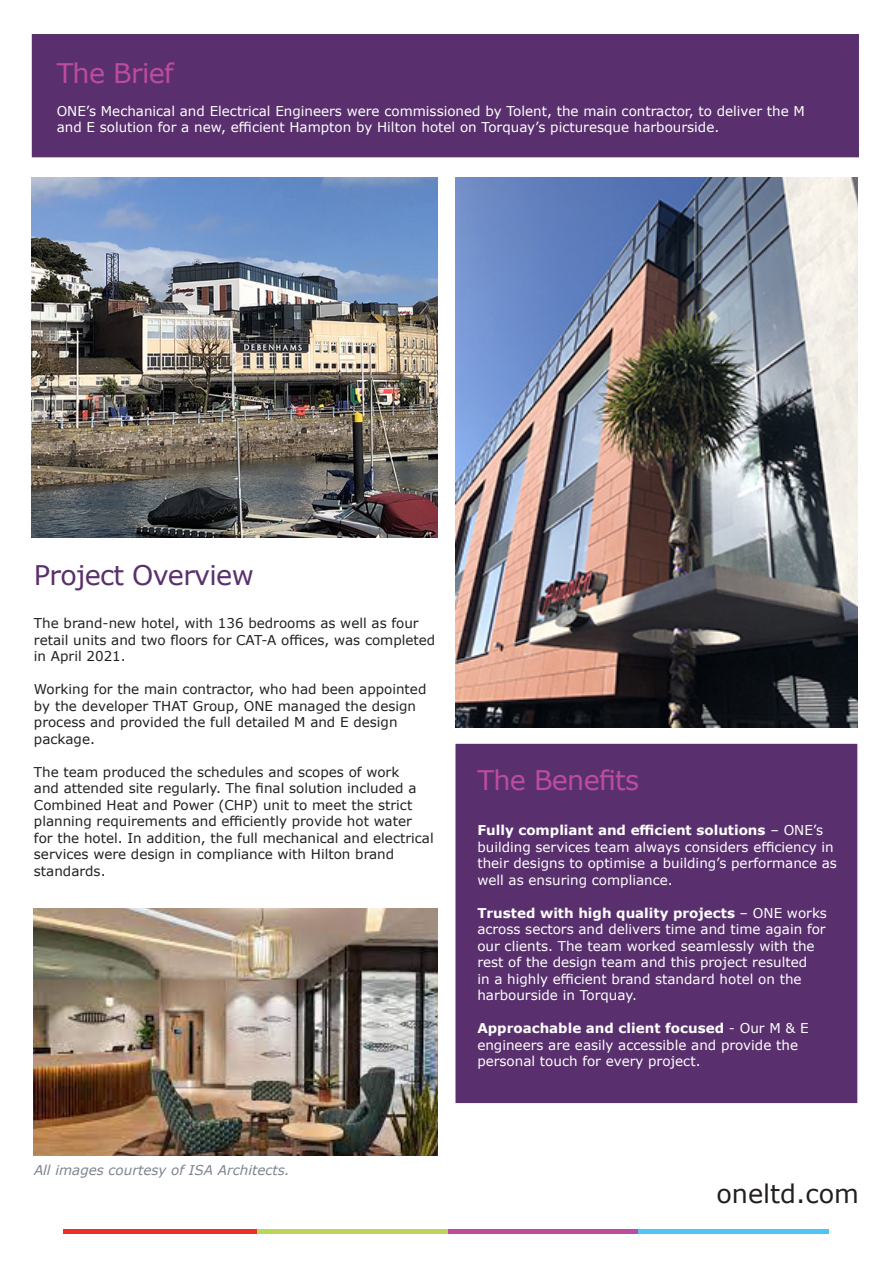
<style>
.page{position:relative;width:893px;height:1263px;background:#fff}
.page>*{position:absolute;margin:0;border:0;box-sizing:border-box;transform-origin:0 0}
.t1{font:27px "Verdana";letter-spacing:-.025em;color:#bc4c9d}
.t2{font:27px "Verdana";letter-spacing:-.025em;color:#59306d}
.t3{font:25.5px "Verdana";color:#231f20}
.t4{font:13.5px/16.5px "Verdana";color:#fff}
.t5{font:13.5px/16.5px "Verdana";color:#231f20}
.t6{font:italic 13.5px "Verdana";color:#7f848e}
.s1{font-weight:700}
</style>
<div class="page">
<div style="left:32px;top:34px;width:827px;height:123px;background:#59306d"></div>
<div style="left:455px;top:744px;width:402px;height:359px;background:#59306d"></div>
<hr style="left:64px;top:1229px;width:193px;height:4px;background:#ee2d2d">
<hr style="left:257px;top:1229px;width:191px;height:4px;background:#bcd757">
<hr style="left:448px;top:1229px;width:190px;height:4px;background:#bc4c9d">
<hr style="left:638px;top:1229px;width:191px;height:4px;background:#4cc6f2">
<img style="left:32px;top:178px;width:405px;height:359px">
<img style="left:455px;top:178px;width:402px;height:549px">
<img style="left:34px;top:908px;width:403px;height:247px">
<p class="t1" style="left:57px;top:54px;width:118px">The Brief</p>
<p class="t4" style="left:57px;top:103px;width:750px">ONE’s Mechanical and Electrical Engineers were commissioned by Tolent, the main contractor, to deliver the M and E solution for a new, efficient Hampton by Hilton hotel on Torquay’s picturesque harbourside.</p>
<p class="t2" style="left:34px;top:557px;width:221px">Project Overview</p>
<p class="t5" style="left:34px;top:615px;width:403px">The brand-new hotel, with 136 bedrooms as well as four retail units and two floors for CAT-A offices, was completed in April 2021.</p>
<p class="t5" style="left:34px;top:681px;width:394px">Working for the main contractor, who had been appointed by the developer THAT Group, ONE managed the design process and provided the full detailed M and E design package.</p>
<p class="t5" style="left:34px;top:763px;width:401px">The team produced the schedules and scopes of work<br>and attended site regularly. The final solution included a Combined Heat and Power (CHP) unit to meet the strict planning requirements and efficiently provide hot water for the hotel. In addition, the full mechanical and electrical services were design in compliance with Hilton brand standards.</p>
<p class="t6" style="left:34px;top:1161px;width:257px">All images courtesy of ISA Architects.</p>
<p class="t1" style="left:477px;top:762px;width:163px">The Benefits</p>
<p class="t4" style="left:477px;top:822px;width:361px"><span class="s1">Fully compliant and efficient solutions</span> – ONE’s building services team always considers efficiency in their designs to optimise a building’s performance as well as ensuring compliance.</p>
<p class="t4" style="left:477px;top:904px;width:351px"><span class="s1">Trusted with high quality projects</span> – ONE works across sectors and delivers time and time again for our clients. The team worked seamlessly with the rest of the design team and this project resulted<br>in a highly efficient brand standard hotel on the harbourside in Torquay.</p>
<p class="t4" style="left:477px;top:1020px;width:333px"><span class="s1">Approachable and client focused</span> - Our M &amp; E engineers are easily accessible and provide the personal touch for every project.</p>
<p class="t3" style="left:716px;top:1176px;width:144px">oneltd.com</p>
</div>
